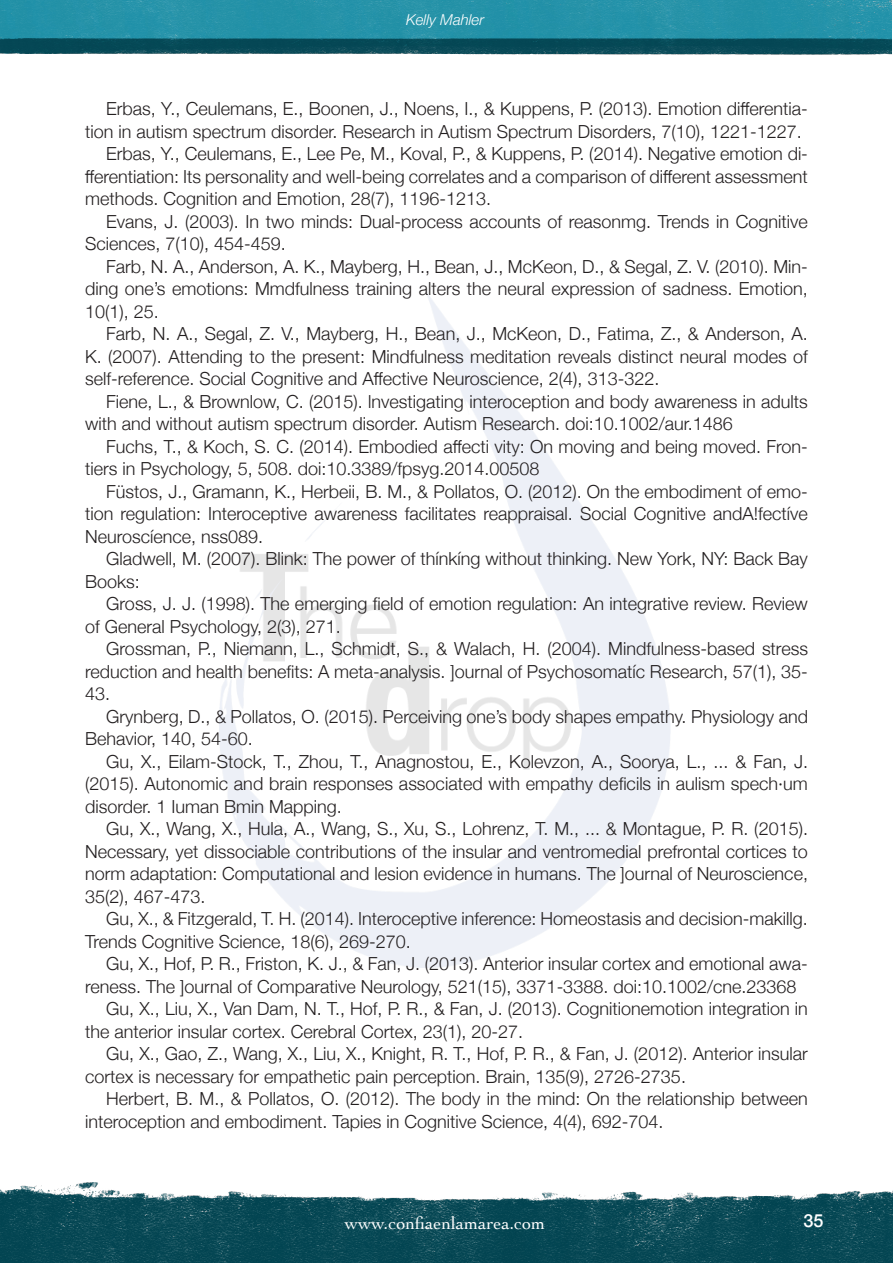
<style>
.page{position:relative;width:893px;height:1263px;background:#fff}
.page>*{position:absolute;margin:0;border:0;box-sizing:border-box;transform-origin:0 0}
.Cuerpo_de_texto{font:300 18px/22.5px "Helvetica Neue";color:#231f20}
.t1{font:18px "Cochin";color:#fff}
.t2{font:500 18px "Helvetica Neue";color:#fff}
.t3{font:italic 300 15px "Helvetica Neue";color:#fff}
</style>
<div class="page">
<img style="left:0;top:0;width:892px;height:55px">
<img style="left:0;top:1183px;width:893px;height:80px">
<img style="left:219px;top:292px;width:452px;height:675px">
<p class="t3" style="left:406px;top:8px;width:80px">Kelly Mahler</p>
<p class="Cuerpo_de_texto" style="left:85px;top:96px;width:724px;text-indent:21px">Erbas, Y., Ceulemans, E., Boonen, J., Noens, I., &amp; Kuppens, P. (2013). Emotion differentia&shy;tion in autism spectrum disorder. Research in Autism Spectrum Disorders, 7(10), 1221-1227.</p>
<p class="Cuerpo_de_texto" style="left:85px;top:141px;width:724px;text-align:justify;text-indent:21px">Erbas, Y., Ceulemans, E., Lee Pe, M., Koval, P., &amp; Kuppens, P. (2014). Negative emotion di&shy;fferentiation: Its personality and well-being correlates and a comparison of different assessment methods. Cognition and Emotion, 28(7), 1196-1213.</p>
<p class="Cuerpo_de_texto" style="left:85px;top:209px;width:724px;text-indent:21px">Evans, J. (2003). In two minds: Dual-process accounts of reasonmg. Trends in Cognitive<br>Sciences, 7(10), 454-459.</p>
<p class="Cuerpo_de_texto" style="left:85px;top:254px;width:724px;text-align:justify;text-indent:21px">Farb, N. A., Anderson, A. K., Mayberg, H., Bean, J., McKeon, D., &amp; Segal, Z. V. (2010). Min&shy;ding one’s emotions: Mmdfulness training alters the neural expression of sadness. Emotion, 10(1), 25.</p>
<p class="Cuerpo_de_texto" style="left:85px;top:321px;width:724px;text-align:justify;text-indent:21px">Farb, N. A., Segal, Z. V., Mayberg, H., Bean, J., McKeon, D., Fatima, Z., &amp; Anderson, A.<br>K. (2007). Attending to the present: Mindfulness meditation reveals distinct neural modes of self-reference. Social Cognitive and Affective Neuroscience, 2(4), 313-322.</p>
<p class="Cuerpo_de_texto" style="left:85px;top:389px;width:724px;text-indent:21px">Fiene, L., &amp; Brownlow, C. (2015). lnvestigating interoception and body awareness in adults with and without autism spectrum disorder. Autism Research. doi:10.1002/aur.1486</p>
<p class="Cuerpo_de_texto" style="left:85px;top:434px;width:724px;text-indent:21px">Fuchs, T., &amp; Koch, S. C. (2014). Embodied affecti vity: On moving and being moved. Fron&shy;tiers in Psychology, 5, 508. doi:10.3389/fpsyg.2014.00508</p>
<p class="Cuerpo_de_texto" style="left:85px;top:479px;width:724px;text-align:justify;text-indent:21px">Füstos, J., Gramann, K., Herbeii, B. M., &amp; Pollatos, O. (2012). On the embodiment of emo&shy;tion regulation: Interoceptive awareness facilitates reappraisal. Social Cognitive andA!fectíve Neuroscíence, nss089.</p>
<p class="Cuerpo_de_texto" style="left:85px;top:546px;width:724px;text-indent:21px">Gladwell, M. (2007). Blink: The power of thínkíng without thinking. New York, NY: Back Bay<br>Books:</p>
<p class="Cuerpo_de_texto" style="left:85px;top:591px;width:724px;text-indent:21px">Gross, J. J. (1998). The emerging field of emotion regulation: An integrative review. Review of General Psychology, 2(3), 271.</p>
<p class="Cuerpo_de_texto" style="left:85px;top:636px;width:724px;text-align:justify;text-indent:21px">Grossman, P., Niemann, L., Schmidt, S., &amp; Walach, H. (2004). Mindfulness-based stress reduction and health benefits: A meta-analysis. ]ournal of Psychosomatíc Research, 57(1), 35- 43.</p>
<p class="Cuerpo_de_texto" style="left:85px;top:704px;width:724px;text-indent:21px">Grynberg, D., &amp; Pollatos, O. (2015). Perceiving one’s body shapes empathy. Physiology and<br>Behavior, 140, 54-60.</p>
<p class="Cuerpo_de_texto" style="left:85px;top:749px;width:724px;text-align:justify;text-indent:21px">Gu, X., Eilam-Stock, T., Zhou, T., Anagnostou, E., Kolevzon, A., Soorya, L., ... &amp; Fan, J. (2015). Autonomic and brain responses associated with empathy deficils in aulism spech·um disorder. 1 Iuman Bmin Mapping.</p>
<p class="Cuerpo_de_texto" style="left:85px;top:816px;width:724px;text-align:justify;text-indent:21px">Gu, X., Wang, X., Hula, A., Wang, S., Xu, S., Lohrenz, T. M., ... &amp; Montague, P. R. (2015).<br>Necessary, yet dissociable contributions of the insular and ventromedial prefrontal cortices to norm adaptation: Computational and lesion evidence in humans. The ]ournal of Neuroscience, 35(2), 467-473.</p>
<p class="Cuerpo_de_texto" style="left:85px;top:906px;width:724px;text-indent:21px">Gu, X., &amp; Fitzgerald, T. H. (2014). Interoceptive inference: Homeostasis and decision-makillg.<br>Trends Cognitive Science, 18(6), 269-270.</p>
<p class="Cuerpo_de_texto" style="left:85px;top:951px;width:724px;text-indent:21px">Gu, X., Hof, P. R., Friston, K. J., &amp; Fan, J. (2013). Anterior insular cortex and emotional awa&shy;reness. The ]ournal of Comparative Neurology, 521(15), 3371-3388. doi:10.1002/cne.23368</p>
<p class="Cuerpo_de_texto" style="left:85px;top:996px;width:724px;text-indent:21px">Gu, X., Liu, X., Van Dam, N. T., Hof, P. R., &amp; Fan, J. (2013). Cognitionemotion integration in the anterior insular cortex. Cerebral Cortex, 23(1), 20-27.</p>
<p class="Cuerpo_de_texto" style="left:85px;top:1041px;width:724px;text-indent:21px">Gu, X., Gao, Z., Wang, X., Liu, X., Knight, R. T., Hof, P. R., &amp; Fan, J. (2012). Anterior insular cortex is necessary for empathetic pain perception. Brain, 135(9), 2726-2735.</p>
<p class="Cuerpo_de_texto" style="left:85px;top:1086px;width:724px;text-indent:21px">Herbert, B. M., &amp; Pollatos, O. (2012). The body in the mind: On the relationship between interoception and embodiment. Tapies in Cognitive Science, 4(4), 692-704.</p>
<p class="t1" style="left:345px;top:1211px;width:202px">www.confiaenlamarea.com</p>
<p class="t2" style="left:803px;top:1206px;width:22px">35</p>
</div>
